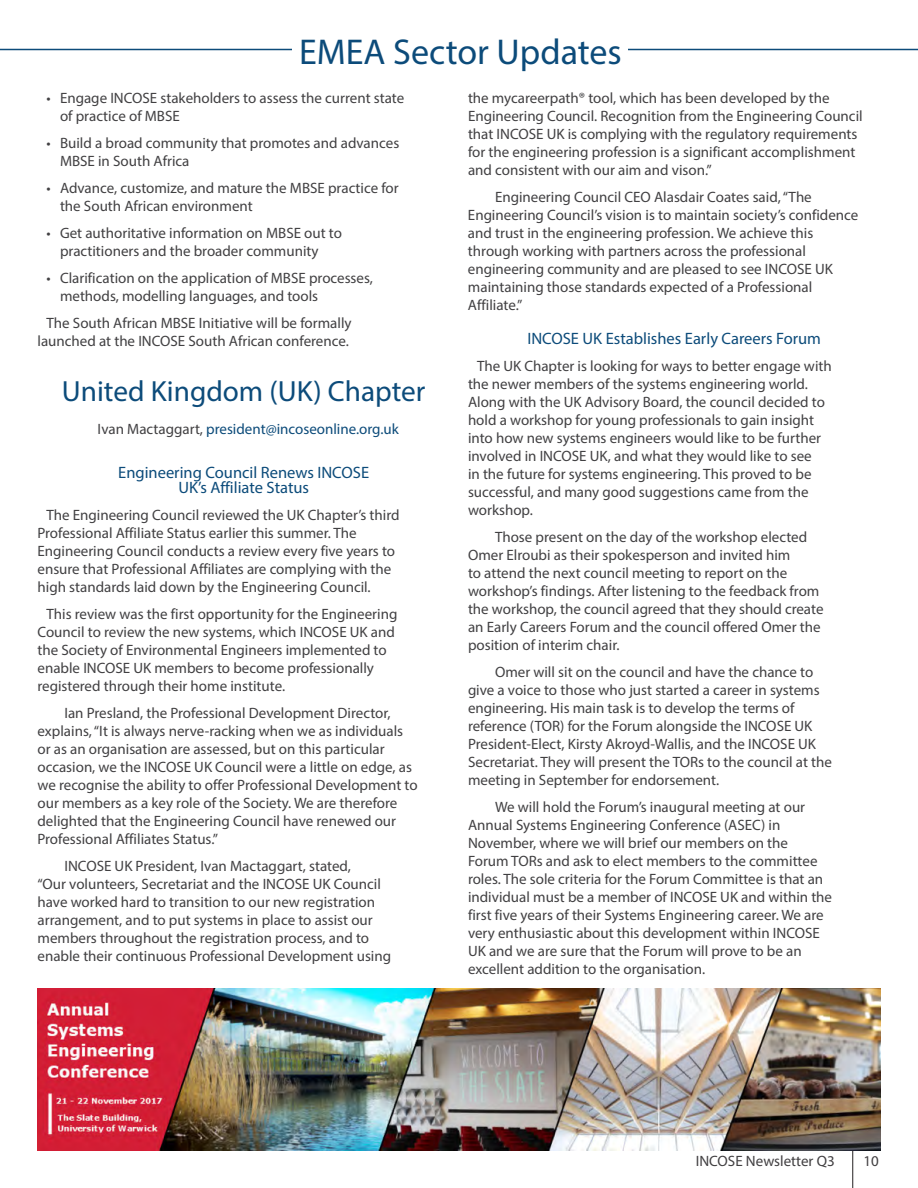
<style>
.page{position:relative;width:918px;height:1188px;background:#fff}
.page>*{position:absolute;margin:0;border:0;box-sizing:border-box;transform-origin:0 0}
.Page_Title{font:36px "Myriad Pro";color:#0c4b7a}
.Page_Title-2{font:29.25px "Myriad Pro";color:#0c4b7a}
.SubTitle{font:16.5px/15px "Myriad Pro";color:#0c4b7a;text-align:center}
.paragraph{font:15px/18px "Myriad Pro";color:#414042}
.paragraph-2{font:15px "Myriad Pro";color:#0c4b7a}
.t1{font:15px "Myriad Pro";color:#413f41}
.s1{color:#414042}
</style>
<div class="page">
<hr style="left:853px;top:1150px;width:1px;height:38px;background:#231f20">
<hr style="left:0;top:49px;width:918px;height:1px;background:#0c4b7a">
<div style="left:292px;top:21px;width:336px;height:58px;background:#fff"></div>
<img style="left:38px;top:988px;width:842px;height:162px">
<p class="Page_Title" style="left:299px;top:29px;width:324px">EMEA Sector Updates</p>
<p class="paragraph" style="left:60px;top:89px;width:346px;text-indent:-14px">• Engage INCOSE stakeholders to assess the current state of practice of MBSE</p>
<p class="paragraph" style="left:60px;top:134px;width:341px;text-indent:-14px">• Build a broad community that promotes and advances<br>MBSE in South Africa</p>
<p class="paragraph" style="left:60px;top:179px;width:340px;text-indent:-14px">• Advance, customize, and mature the MBSE practice for the South African environment</p>
<p class="paragraph" style="left:60px;top:224px;width:284px;text-indent:-14px">• Get authoritative information on MBSE out to practitioners and the broader community</p>
<p class="paragraph" style="left:60px;top:269px;width:315px;text-indent:-14px">• Clarification on the application of MBSE processes, methods, modelling languages, and tools</p>
<p class="paragraph" style="left:38px;top:314px;width:316px;text-align:right">The South African MBSE Initiative will be formally launched at the INCOSE South African conference.</p>
<p class="Page_Title-2" style="left:62px;top:373px;width:365px">United Kingdom (UK) Chapter</p>
<p class="paragraph-2" style="left:98px;top:420px;width:303px"><span class="s1">Ivan Mactaggart,</span> president@incoseonline.org.uk</p>
<p class="SubTitle" style="left:118px;top:465px;width:252px">Engineering Council Renews INCOSE<br>UK’s Affiliate Status</p>
<p class="paragraph" style="left:38px;top:506px;width:364px;text-indent:9px">The Engineering Council reviewed the UK Chapter’s third Professional Affiliate Status earlier this summer. The Engineering Council conducts a review every five years to ensure that Professional Affiliates are complying with the high standards laid down by the Engineering Council.</p>
<p class="paragraph" style="left:38px;top:605px;width:361px;text-indent:9px">This review was the first opportunity for the Engineering Council to review the new systems, which INCOSE UK and the Society of Environmental Engineers implemented to enable INCOSE UK members to become professionally registered through their home institute.</p>
<p class="paragraph" style="left:38px;top:704px;width:382px;text-indent:27px">Ian Presland, the Professional Development Director, explains, “It is always nerve-racking when we as individuals or as an organisation are assessed, but on this particular occasion, we the INCOSE UK Council were a little on edge, as we recognise the ability to offer Professional Development to our members as a key role of the Society. We are therefore delighted that the Engineering Council have renewed our Professional Affiliates Status.”</p>
<p class="paragraph" style="left:38px;top:857px;width:355px;text-indent:27px">INCOSE UK President, Ivan Mactaggart, stated,<br>“Our volunteers, Secretariat and the INCOSE UK Council have worked hard to transition to our new registration arrangement, and to put systems in place to assist our members throughout the registration process, and to enable their continuous Professional Development using</p>
<p class="paragraph" style="left:468px;top:89px;width:396px">the mycareerpath® tool, which has been developed by the Engineering Council. Recognition from the Engineering Council that INCOSE UK is complying with the regulatory requirements for the engineering profession is a significant accomplishment and consistent with our aim and vison.”</p>
<p class="paragraph" style="left:468px;top:188px;width:392px;text-indent:27px">Engineering Council CEO Alasdair Coates said, “The Engineering Council’s vision is to maintain society’s confidence and trust in the engineering profession. We achieve this through working with partners across the professional engineering community and are pleased to see INCOSE UK maintaining those standards expected of a Professional Affiliate.”</p>
<p class="SubTitle" style="left:527px;top:330px;width:295px">INCOSE UK Establishes Early Careers Forum</p>
<p class="paragraph" style="left:468px;top:356px;width:365px;text-indent:9px">The UK Chapter is looking for ways to better engage with the newer members of the systems engineering world.<br>Along with the UK Advisory Board, the council decided to hold a workshop for young professionals to gain insight into how new systems engineers would like to be further involved in INCOSE UK, and what they would like to see<br>in the future for systems engineering. This proved to be successful, and many good suggestions came from the workshop.</p>
<p class="paragraph" style="left:468px;top:527px;width:357px;text-indent:27px">Those present on the day of the workshop elected Omer Elroubi as their spokesperson and invited him<br>to attend the next council meeting to report on the workshop’s findings. After listening to the feedback from the workshop, the council agreed that they should create an Early Careers Forum and the council offered Omer the position of interim chair.</p>
<p class="paragraph" style="left:468px;top:662px;width:366px;text-indent:27px">Omer will sit on the council and have the chance to give a voice to those who just started a career in systems engineering. His main task is to develop the terms of reference (TOR) for the Forum alongside the INCOSE UK President-Elect, Kirsty Akroyd-Wallis, and the INCOSE UK Secretariat. They will present the TORs to the council at the meeting in September for endorsement.</p>
<p class="paragraph" style="left:468px;top:797px;width:366px;text-indent:27px">We will hold the Forum’s inaugural meeting at our Annual Systems Engineering Conference (ASEC) in November, where we will brief our members on the Forum TORs and ask to elect members to the committee roles. The sole criteria for the Forum Committee is that an individual must be a member of INCOSE UK and within the first five years of their Systems Engineering career. We are very enthusiastic about this development within INCOSE UK and we are sure that the Forum will prove to be an excellent addition to the organisation.</p>
<p class="t1" style="left:696px;top:1152px;width:140px">INCOSE Newsletter Q3</p>
<p class="t1" style="left:864px;top:1152px;width:17px">10</p>
</div>
